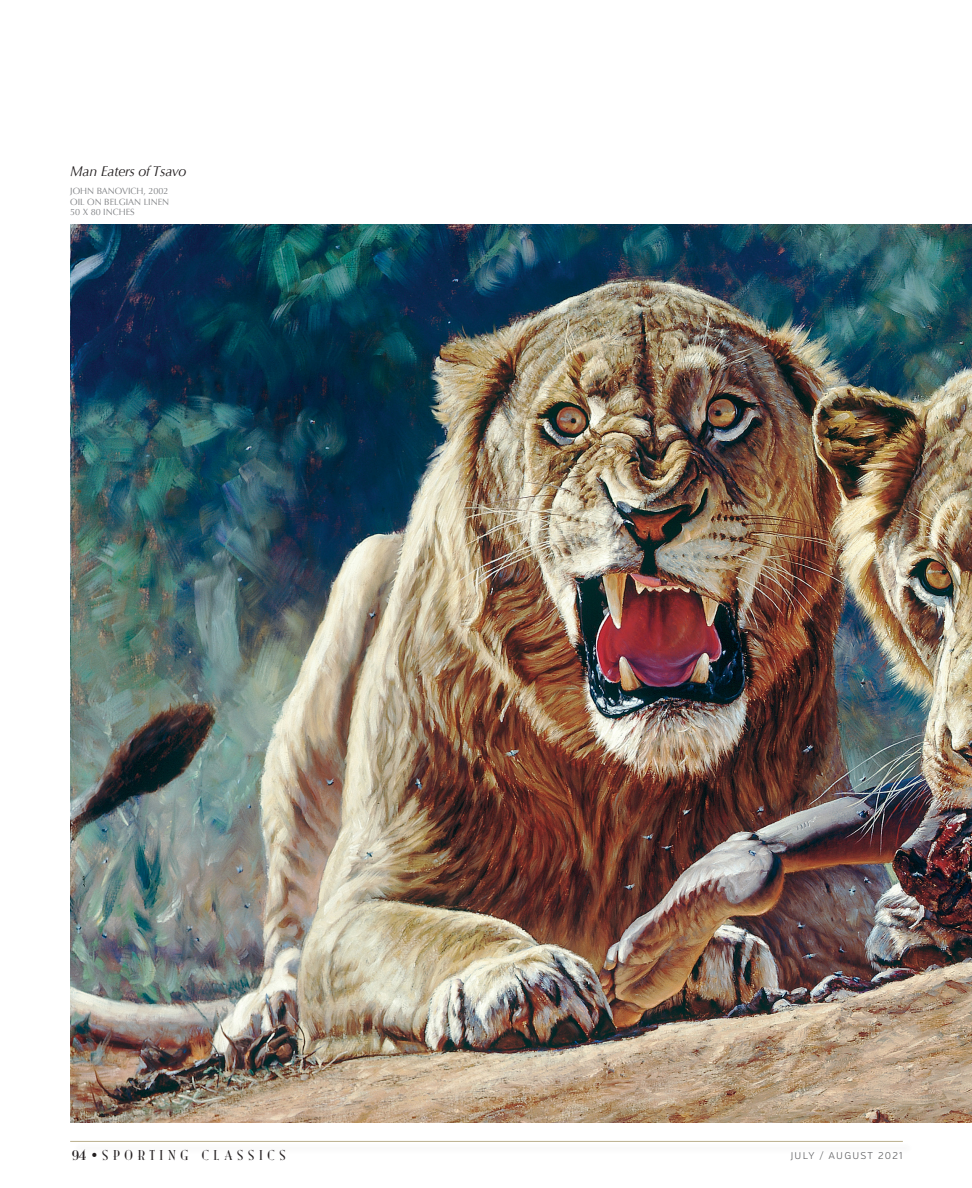
<style>
.page{position:relative;width:972px;height:1188px;background:#fff}
.page>*{position:absolute;margin:0;border:0;box-sizing:border-box;transform-origin:0 0}
.t1{font:15px "Mona Lisa Solid";letter-spacing:.32em;color:#231f20}
.t2{font:italic 14.25px "Optima";letter-spacing:-.02em;color:#231f20}
.t3{font:300 9.75px "Verb";letter-spacing:.125em;color:#57585a}
.PHOTO_CREDIT_60{font:9px "Optima";color:#808285}
.s1{font-size:19.5px}
</style>
<div class="page">
<div style="left:71px;top:1142px;width:844px;height:13px;background:#fbfbfb"></div>
<hr style="left:70px;top:1141px;width:833px;height:1px;background:#a7996e">
<img style="left:71px;top:225px;width:901px;height:898px">
<p class="t2" style="left:70px;top:163px;width:118px">Man Eaters of Tsavo</p>
<p class="PHOTO_CREDIT_60" style="left:70px;top:186px;width:100px">JOHN BANOVICH, 2002</p>
<p class="PHOTO_CREDIT_60" style="left:70px;top:196px;width:101px">OIL ON BELGIAN LINEN</p>
<p class="PHOTO_CREDIT_60" style="left:70px;top:207px;width:66px">50 X 80 INCHES</p>
<h1 class="t1" style="left:72px;top:1147px;width:215px"><span class="s1">94</span> • SPORTING CLASSICS</h1>
<p class="t3" style="left:791px;top:1150px;width:113px">JULY / AUGUST 2021</p>
</div>
